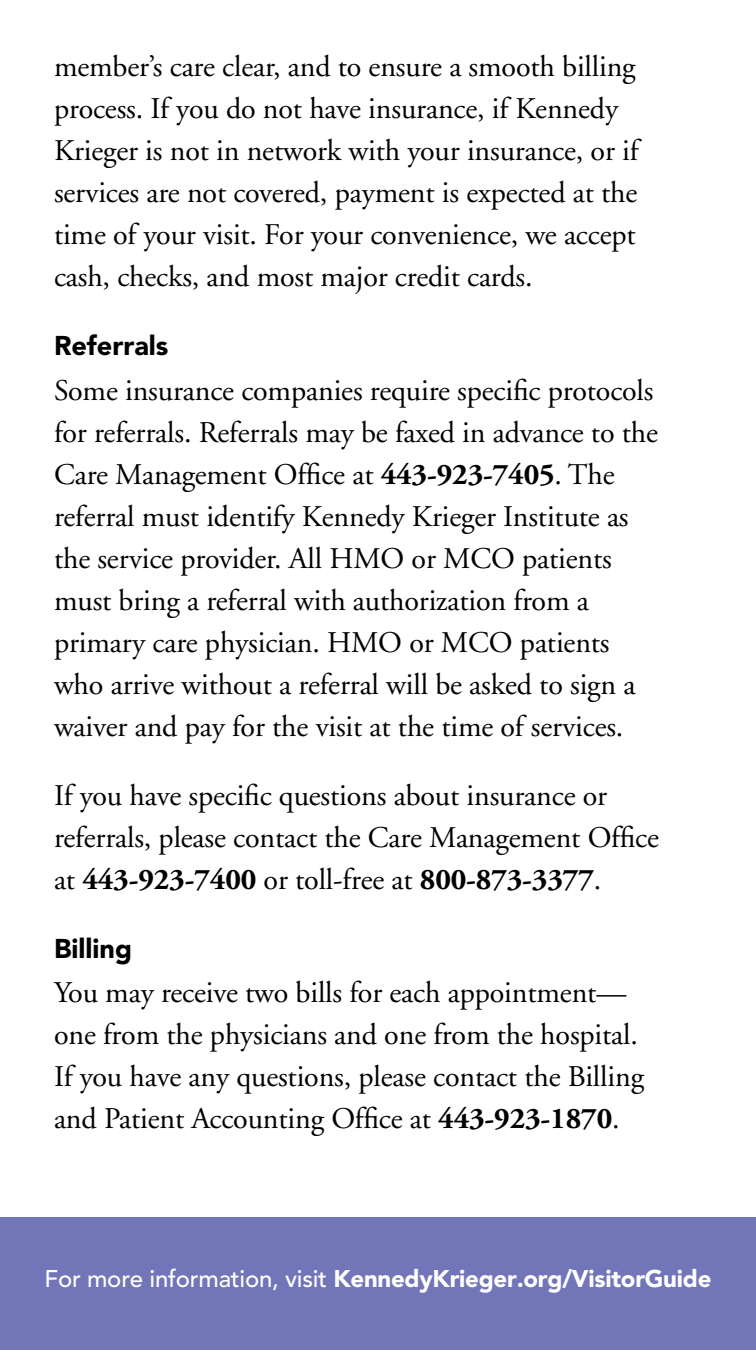
<style>
.page{position:relative;width:756px;height:1350px;background:#fff}
.page>*{position:absolute;margin:0;border:0;box-sizing:border-box;transform-origin:0 0}
.t1{font:30px/42px "Adobe Garamond";letter-spacing:-.005em;color:#000}
.t2{font:900 27px "Avenir";color:#000}
.t3{font:900 24px "Avenir";letter-spacing:-.01em;color:#fff}
.s1{font-weight:700}
.s2{font-weight:500}
</style>
<div class="page">
<div style="left:0;top:1217px;width:756px;height:133px;background:#7275b7"></div>
<p class="t1" style="left:54px;top:46px;width:586px">member’s care clear, and to ensure a smooth billing process. If you do not have insurance, if Kennedy Krieger is not in network with your insurance, or if services are not covered, payment is expected at the time of your visit. For your convenience, we accept cash, checks, and most major credit cards.</p>
<p class="t2" style="left:54px;top:329px;width:116px">Referrals</p>
<p class="t1" style="left:54px;top:370px;width:606px">Some insurance companies require specific protocols for referrals. Referrals may be faxed in advance to the Care Management Office at <span class="s1">443-923-7405</span>. The referral must identify Kennedy Krieger Institute as the service provider. All HMO or MCO patients must bring a referral with authorization from a primary care physician. HMO or MCO patients who arrive without a referral will be asked to sign a waiver and pay for the visit at the time of services.</p>
<p class="t1" style="left:54px;top:775px;width:607px">If you have specific questions about insurance or referrals, please contact the Care Management Office at <span class="s1">443-923-7400</span> or toll-free at <span class="s1">800-873-3377</span>.</p>
<p class="t2" style="left:54px;top:932px;width:80px">Billing</p>
<p class="t1" style="left:54px;top:973px;width:592px">You may receive two bills for each appointment— one from the physicians and one from the hospital.<br>If you have any questions, please contact the Billing and Patient Accounting Office at <span class="s1">443-923-1870</span>.</p>
<p class="t3" style="left:44px;top:1265px;width:669px"><span class="s2">For more information, visit</span> KennedyKrieger.org/VisitorGuide</p>
</div>
